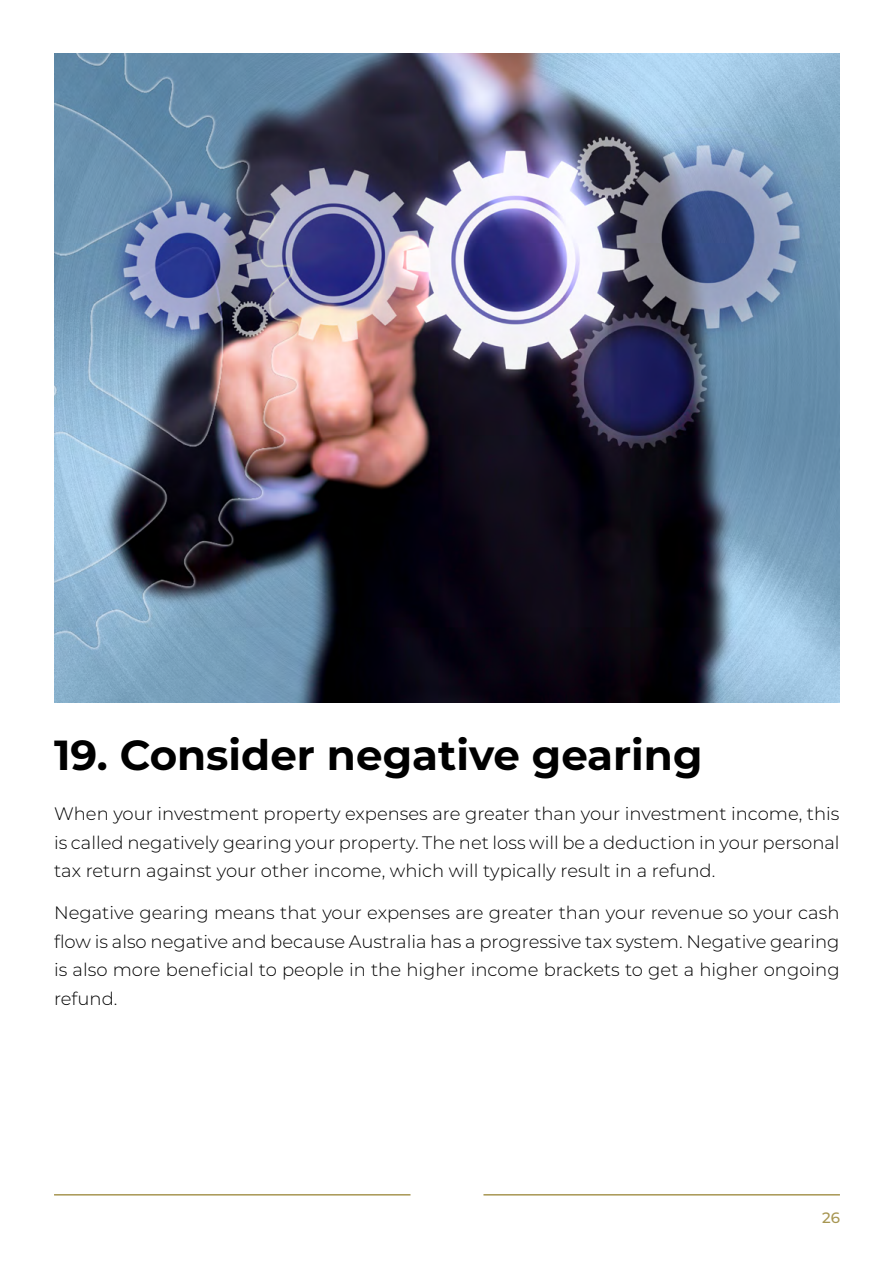
<style>
.page{position:relative;width:894px;height:1263px;background:#fff}
.page>*{position:absolute;margin:0;border:0;box-sizing:border-box;transform-origin:0 0}
.t1{font:700 42px "Montserrat";color:#000}
.t2{font:300 18px/28.5px "Montserrat";color:#000;text-align:justify}
.t3{font:500 15px "Montserrat";color:#a79652}
</style>
<div class="page">
<img style="left:54px;top:53px;width:785px;height:649px">
<hr style="left:54px;top:1194px;width:356px;height:1px;background:#a79652">
<hr style="left:483px;top:1194px;width:356px;height:1px;background:#a79652">
<h1 class="t1" style="left:54px;top:724px;width:649px">19. Consider negative gearing</h1>
<p class="t2" style="left:54px;top:799px;width:786px">When your investment property expenses are greater than your investment income, this is called negatively gearing your property. The net loss will be a deduction in your personal tax return against your other income, which will typically result in a refund.</p>
<p class="t2" style="left:54px;top:898px;width:786px">Negative gearing means that your expenses are greater than your revenue so your cash flow is also negative and because Australia has a progressive tax system. Negative gearing is also more beneficial to people in the higher income brackets to get a higher ongoing refund.</p>
<p class="t3" style="left:821px;top:1206px;width:19px">26</p>
</div>
